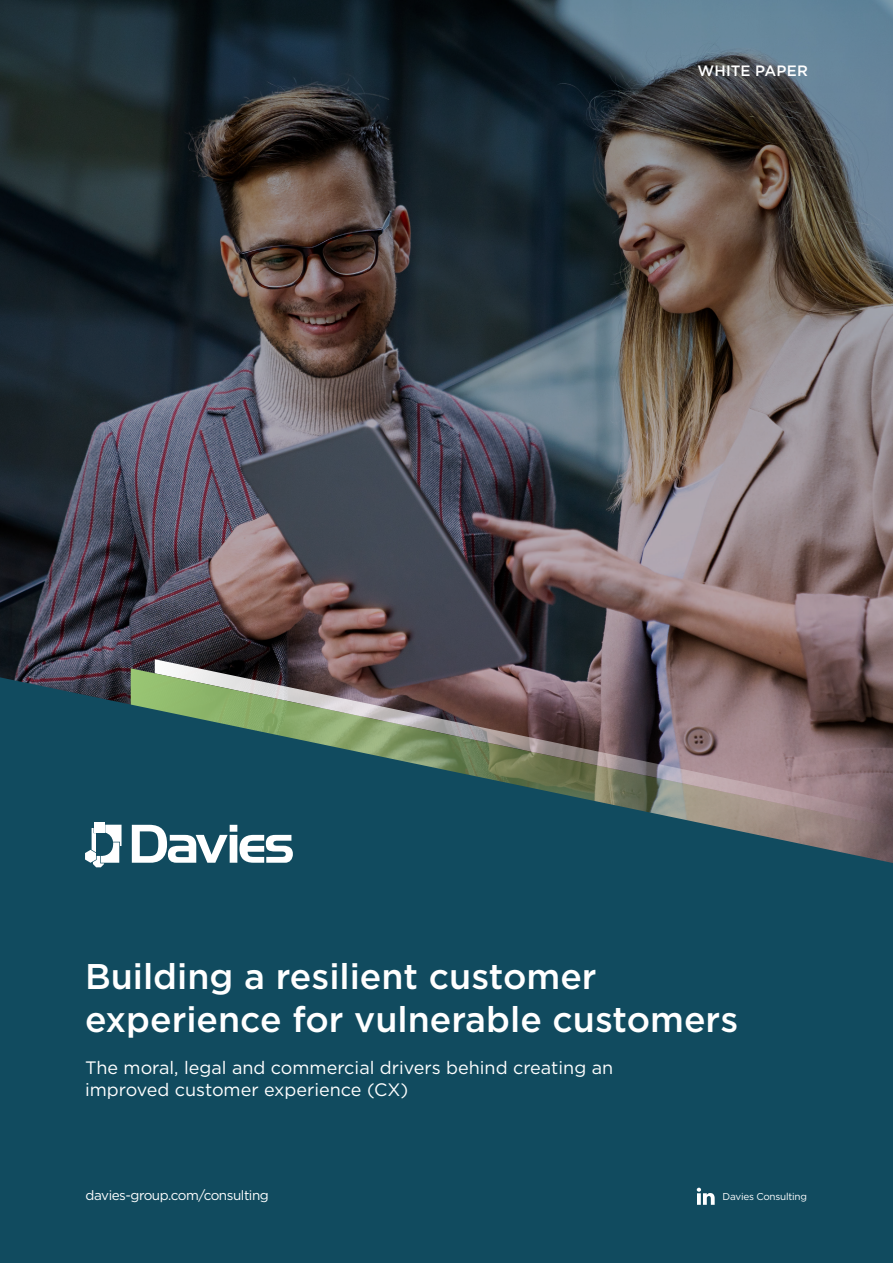
<style>
.page{position:relative;width:893px;height:1263px;background:#fff}
.page>*{position:absolute;margin:0;border:0;box-sizing:border-box;transform-origin:0 0}
.t1{font:500 35.7px/42.8px "Gotham";color:#fff}
.t2{font:18px/21.6px "Gotham";color:#fff}
.t3{font:500 15px "Gotham";letter-spacing:.005em;color:#fff}
.t4{font:13.5px "Gotham";letter-spacing:-.035em;color:#fff}
.t5{font:9.9px "Gotham";letter-spacing:-.025em;color:#fff}
</style>
<div class="page">
<img style="left:0;top:0;width:893px;height:677px">
<svg style="left:155px;top:659px;width:738px;height:9px;background:#56484b"></svg>
<svg style="left:131px;top:668px;width:762px;height:9px;background:#685a5b"></svg>
<svg style="left:0;top:677px;width:893px;height:586px;background:#235261"></svg>
<svg style="left:85px;top:825px;width:37px;height:42px"></svg>
<div style="left:94px;top:822px;width:11px;height:10px;background:#fff"></div>
<svg style="left:132px;top:825px;width:161px;height:38px"></svg>
<div style="left:693px;top:1183px;width:25px;height:26px;background:#114b5f;border-radius:2px"></div>
<svg style="left:697px;top:1188px;width:18px;height:17px"></svg>
<p class="t3" style="left:698px;top:61px;width:112px">WHITE PAPER</p>
<h1 class="t1" style="left:85px;top:955px;width:655px">Building a resilient customer experience for vulnerable customers</h1>
<p class="t2" style="left:85px;top:1056px;width:530px">The moral, legal and commercial drivers behind creating an improved customer experience (CX)</p>
<p class="t4" style="left:86px;top:1187px;width:185px">davies-group.com/consulting</p>
<p class="t5" style="left:723px;top:1190px;width:86px">Davies Consulting</p>
</div>
